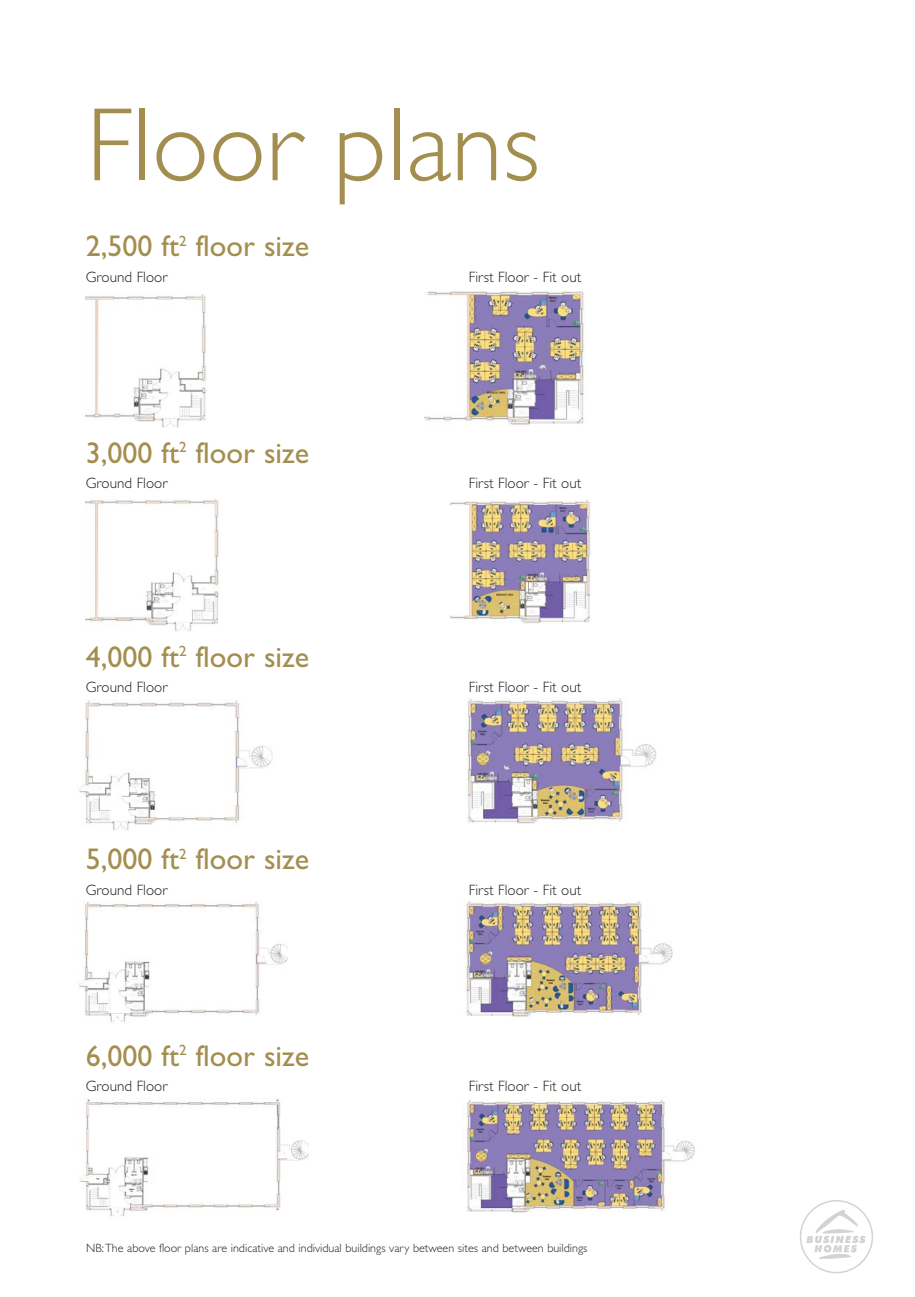
<style>
.page{position:relative;width:915px;height:1297px;background:#fff}
.page>*{position:absolute;margin:0;border:0;box-sizing:border-box;transform-origin:0 0}
.t1{font:300 105px "Gill Sans";color:#a38e4f}
.t2{font:30px "Gill Sans";color:#a38e4f}
.t3{font:300 15px "Gill Sans";color:#231f20}
.t4{font:300 12px "Gill Sans";color:#231f20}
</style>
<div class="page">
<img style="left:79px;top:700px;width:194px;height:130px">
<img style="left:465px;top:698px;width:191px;height:126px">
<img style="left:80px;top:1099px;width:228px;height:118px">
<img style="left:466px;top:1097px;width:229px;height:116px">
<img style="left:79px;top:900px;width:209px;height:122px">
<img style="left:466px;top:901px;width:207px;height:116px">
<img style="left:86px;top:499px;width:133px;height:132px">
<img style="left:449px;top:500px;width:141px;height:124px">
<img style="left:86px;top:295px;width:120px;height:133px">
<img style="left:424px;top:291px;width:161px;height:134px">
<svg style="left:799px;top:1200px;width:73px;height:73px"></svg>
<h1 class="t1" style="left:86px;top:109px;width:455px">Floor plans</h1>
<h2 class="t2" style="left:86px;top:236px;width:225px">2,500 ft<sup>2</sup> floor size</h2>
<p class="t3" style="left:86px;top:272px;width:83px">Ground Floor</p>
<p class="t3" style="left:468px;top:272px;width:114px">First Floor - Fit out</p>
<h2 class="t2" style="left:86px;top:442px;width:225px">3,000 ft<sup>2</sup> floor size</h2>
<p class="t3" style="left:86px;top:478px;width:83px">Ground Floor</p>
<p class="t3" style="left:468px;top:478px;width:114px">First Floor - Fit out</p>
<h2 class="t2" style="left:86px;top:646px;width:225px">4,000 ft<sup>2</sup> floor size</h2>
<p class="t3" style="left:86px;top:682px;width:83px">Ground Floor</p>
<p class="t3" style="left:468px;top:682px;width:114px">First Floor - Fit out</p>
<h2 class="t2" style="left:86px;top:849px;width:225px">5,000 ft<sup>2</sup> floor size</h2>
<p class="t3" style="left:86px;top:885px;width:83px">Ground Floor</p>
<p class="t3" style="left:468px;top:885px;width:114px">First Floor - Fit out</p>
<h2 class="t2" style="left:86px;top:1045px;width:225px">6,000 ft<sup>2</sup> floor size</h2>
<p class="t3" style="left:86px;top:1081px;width:83px">Ground Floor</p>
<p class="t3" style="left:468px;top:1081px;width:114px">First Floor - Fit out</p>
<p class="t4" style="left:86px;top:1244px;width:502px">NB:The above floor plans are indicative and individual buildings vary between sites and between buildings</p>
</div>
